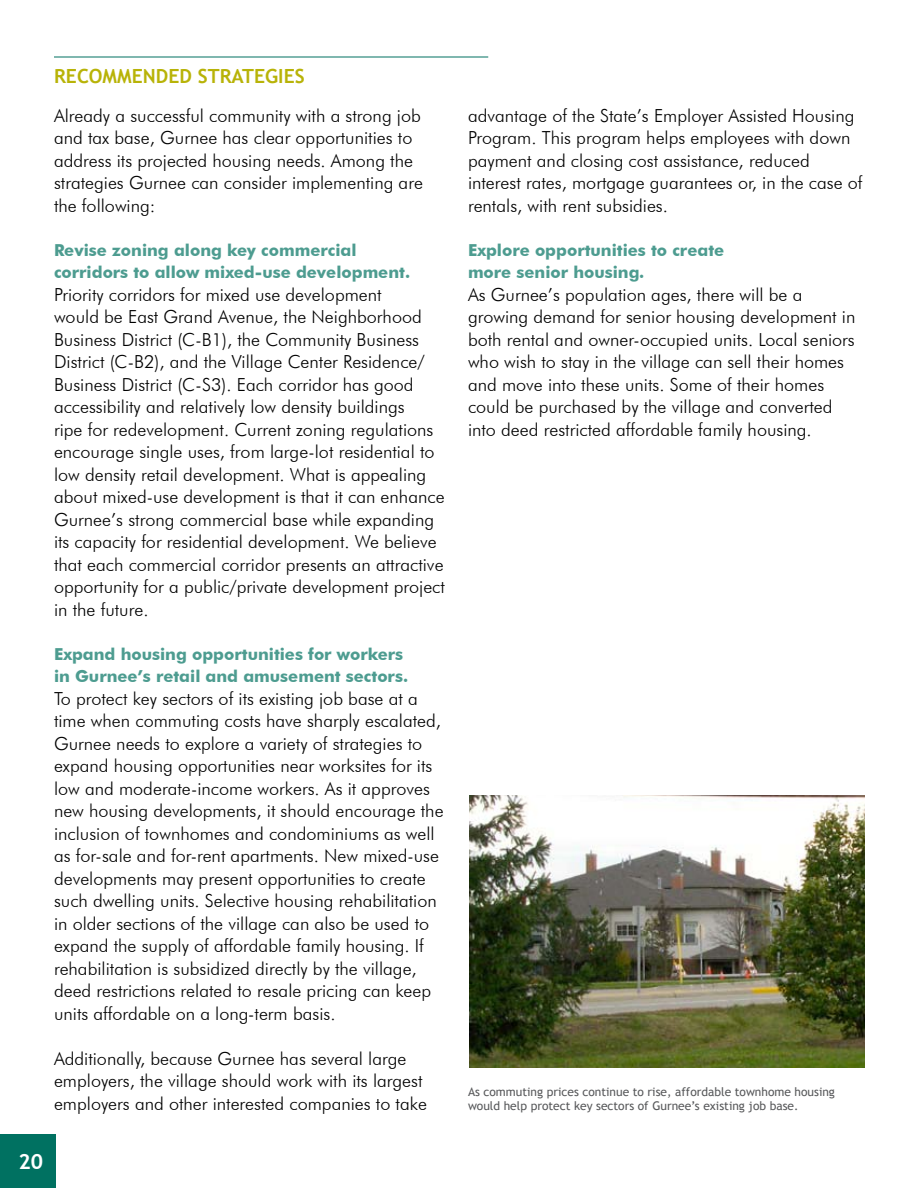
<style>
.page{position:relative;width:918px;height:1188px;background:#fff}
.page>*{position:absolute;margin:0;border:0;box-sizing:border-box;transform-origin:0 0}
.t1{font:700 21px "Trebuchet MS";color:#fff}
.t2{font:700 19.5px "Trebuchet MS";color:#b8b308}
.t3{font:300 18px/22.5px "Futura BT";color:#000}
.t4{font:700 16.5px/22.5px "Futura BT";color:#4d9c90}
.t5{font:12px/13.5px "Trebuchet MS";color:#58595b}
</style>
<div class="page">
<div style="left:0;top:1134px;width:56px;height:54px;background:#007161"></div>
<hr style="left:54px;top:57px;width:434px;height:1px;background:#007161">
<img style="left:470px;top:795px;width:394px;height:273px">
<p class="t2" style="left:54px;top:64px;width:252px">RECOMMENDED STRATEGIES</p>
<p class="t3" style="left:54px;top:104px;width:370px">Already a successful community with a strong job and tax base, Gurnee has clear opportunities to address its projected housing needs. Among the strategies Gurnee can consider implementing are the following:</p>
<p class="t4" style="left:54px;top:239px;width:358px">Revise zoning along key commercial corridors to allow mixed-use development.</p>
<p class="t3" style="left:54px;top:283px;width:392px">Priority corridors for mixed use development<br>would be East Grand Avenue, the Neighborhood Business District (C-B1), the Community Business District (C-B2), and the Village Center Residence/ Business District (C-S3). Each corridor has good accessibility and relatively low density buildings<br>ripe for redevelopment. Current zoning regulations encourage single uses, from large-lot residential to low density retail development. What is appealing about mixed-use development is that it can enhance Gurnee’s strong commercial base while expanding its capacity for residential development. We believe that each commercial corridor presents an attractive opportunity for a public/private development project in the future.</p>
<p class="t4" style="left:54px;top:643px;width:356px">Expand housing opportunities for workers in Gurnee’s retail and amusement sectors.</p>
<p class="t3" style="left:54px;top:687px;width:391px">To protect key sectors of its existing job base at a time when commuting costs have sharply escalated, Gurnee needs to explore a variety of strategies to expand housing opportunities near worksites for its low and moderate-income workers. As it approves new housing developments, it should encourage the inclusion of townhomes and condominiums as well as for-sale and for-rent apartments. New mixed-use developments may present opportunities to create such dwelling units. Selective housing rehabilitation in older sections of the village can also be used to expand the supply of affordable family housing. If rehabilitation is subsidized directly by the village, deed restrictions related to resale pricing can keep units affordable on a long-term basis.</p>
<p class="t3" style="left:54px;top:1047px;width:375px">Additionally, because Gurnee has several large employers, the village should work with its largest employers and other interested companies to take</p>
<p class="t1" style="left:18px;top:1148px;width:26px">20</p>
<p class="t3" style="left:468px;top:104px;width:396px">advantage of the State’s E mployer Assisted H ousing Program. This program helps employees with down payment and closing cost assistance, reduced interest rates, mortgage guarantees or, in the case of rentals, with rent subsidies.</p>
<p class="t4" style="left:468px;top:239px;width:258px">Explore opportunities to create more senior housing.</p>
<p class="t3" style="left:468px;top:283px;width:389px">As Gurnee’s population ages, there will be a growing demand for senior housing development in both rental and owner-occupied units. Local seniors who wish to stay in the village can sell their homes and move into these units. Some of their homes could be purchased by the village and converted into deed restricted affordable family housing.</p>
<p class="t5" style="left:468px;top:1085px;width:369px">As commuting prices continue to rise, affordable townhome housing would help protect key sectors of Gurnee’s existing job base.</p>
</div>
